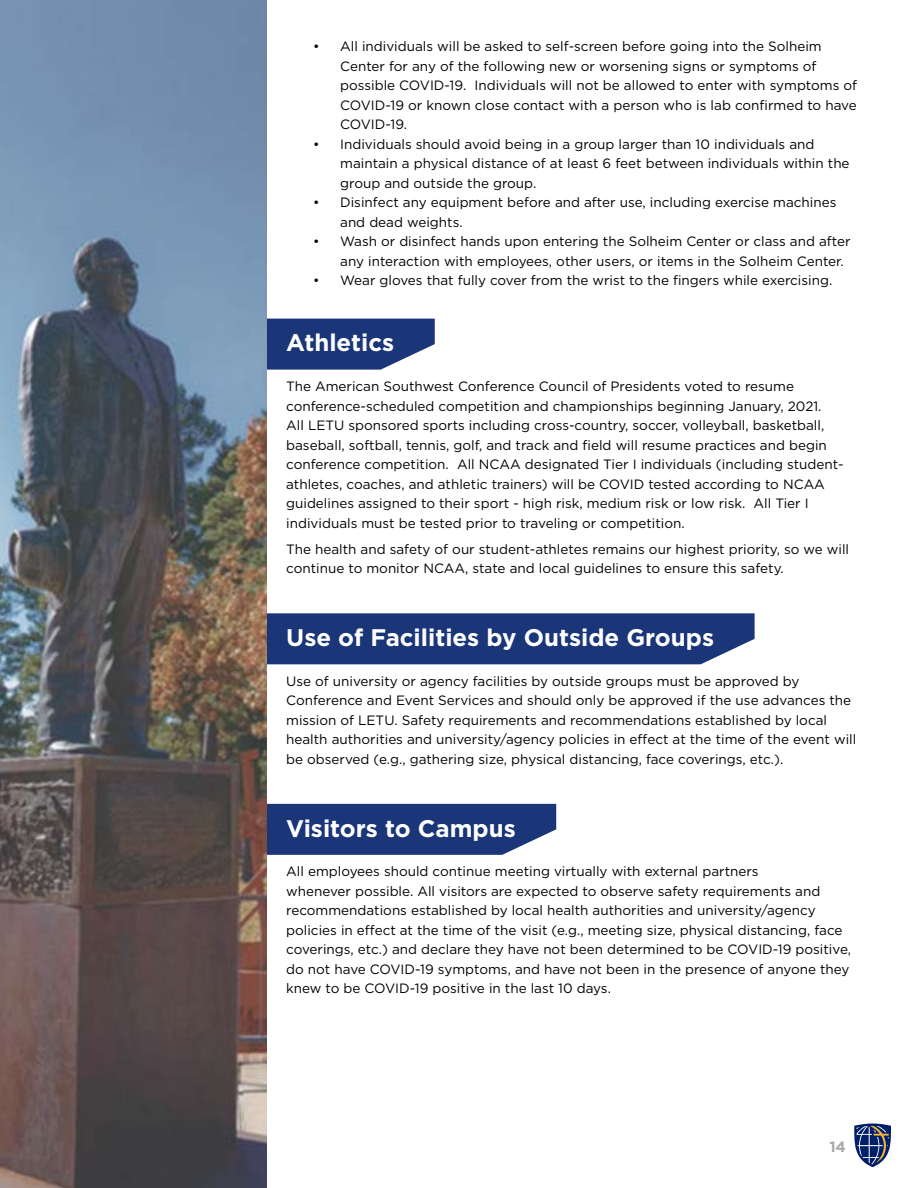
<style>
.page{position:relative;width:918px;height:1188px;background:#fff}
.page>*{position:absolute;margin:0;border:0;box-sizing:border-box;transform-origin:0 0}
.t1{font:700 24px "Gotham";color:#fff}
.t2{font:700 15px "Gotham";color:#a6a8ab}
.t3{font:13.5px/19.5px "Gotham";color:#000}
</style>
<div class="page">
<svg style="left:854px;top:1124px;width:37px;height:43px"></svg>
<svg style="left:266px;top:319px;width:169px;height:51px;background:#2e4784"></svg>
<div style="left:266px;top:613px;width:489px;height:51px;background:#1a3578"></div>
<div style="left:266px;top:804px;width:290px;height:51px;background:#1a3578"></div>
<img style="left:0;top:0;width:266px;height:1188px">
<p class="t3" style="left:340px;top:36px;width:519px;text-indent:-27px">• All individuals will be asked to self-screen before going into the Solheim Center for any of the following new or worsening signs or symptoms of possible COVID-19. Individuals will not be allowed to enter with symptoms of COVID-19 or known close contact with a person who is lab confirmed to have COVID-19.</p>
<p class="t3" style="left:340px;top:134px;width:511px;text-indent:-27px">• Individuals should avoid being in a group larger than 10 individuals and maintain a physical distance of at least 6 feet between individuals within the group and outside the group.</p>
<p class="t3" style="left:340px;top:192px;width:498px;text-indent:-27px">• Disinfect any equipment before and after use, including exercise machines and dead weights.</p>
<p class="t3" style="left:340px;top:231px;width:512px;text-indent:-27px">• Wash or disinfect hands upon entering the Solheim Center or class and after any interaction with employees, other users, or items in the Solheim Center.</p>
<p class="t3" style="left:313px;top:270px;width:521px">• Wear gloves that fully cover from the wrist to the fingers while exercising.</p>
<h1 class="t1" style="left:286px;top:327px;width:110px">Athletics</h1>
<p class="t3" style="left:286px;top:376px;width:559px">The American Southwest Conference Council of Presidents voted to resume conference-scheduled competition and championships beginning January, 2021.<br>All LETU sponsored sports including cross-country, soccer, volleyball, basketball, baseball, softball, tennis, golf, and track and field will resume practices and begin conference competition. All NCAA designated Tier I individuals (including student&shy;athletes, coaches, and athletic trainers) will be COVID tested according to NCAA guidelines assigned to their sport - high risk, medium risk or low risk. All Tier I individuals must be tested prior to traveling or competition.</p>
<p class="t3" style="left:286px;top:539px;width:565px">The health and safety of our student-athletes remains our highest priority, so we will continue to monitor NCAA, state and local guidelines to ensure this safety.</p>
<h1 class="t1" style="left:286px;top:622px;width:429px">Use of Facilities by Outside Groups</h1>
<p class="t3" style="left:286px;top:671px;width:572px">Use of university or agency facilities by outside groups must be approved by Conference and Event Services and should only be approved if the use advances the mission of LETU. Safety requirements and recommendations established by local health authorities and university/agency policies in effect at the time of the event will be observed (e.g., gathering size, physical distancing, face coverings, etc.).</p>
<h1 class="t1" style="left:286px;top:812px;width:231px">Visitors to Campus</h1>
<p class="t3" style="left:286px;top:861px;width:566px">All employees should continue meeting virtually with external partners<br>whenever possible. All visitors are expected to observe safety requirements and recommendations established by local health authorities and university/agency policies in effect at the time of the visit (e.g., meeting size, physical distancing, face coverings, etc.) and declare they have not been determined to be COVID-19 positive, do not have COVID-19 symptoms, and have not been in the presence of anyone they knew to be COVID-19 positive in the last 10 days.</p>
<p class="t2" style="left:829px;top:1137px;width:18px">14</p>
</div>
